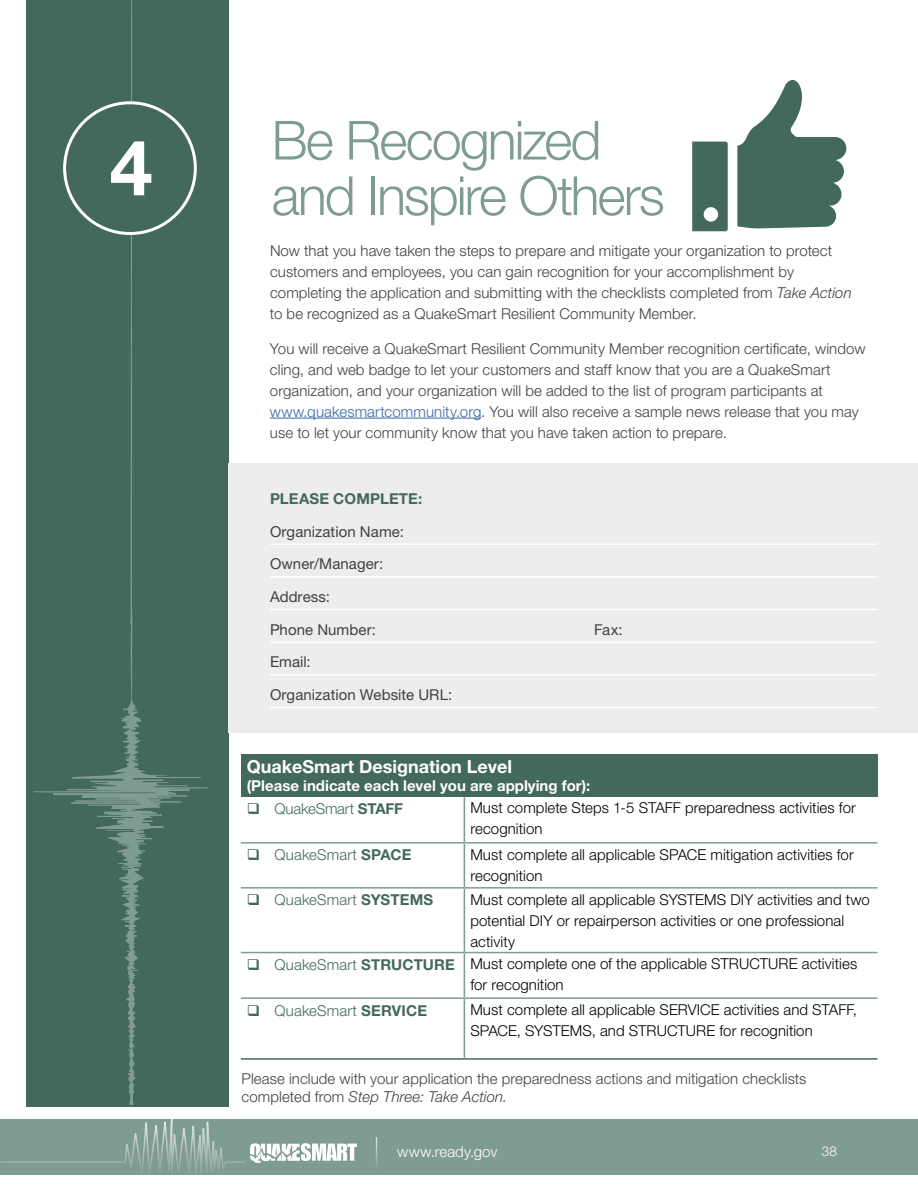
<style>
.page{position:relative;width:918px;height:1188px;background:#fff}
.page>*{position:absolute;margin:0;border:0;box-sizing:border-box;transform-origin:0 0}
.t1{font:700 76.95px "Helvetica Neue LT Std";color:#fff}
.t2{font:300 54px/55.5px "Helvetica Neue LT Std";letter-spacing:-.04em;color:#7f9c91}
.t3{font:700 18px "Helvetica Neue LT Std";color:#fff}
.t4{font:300 15px/21px "Helvetica Neue LT Std";letter-spacing:.005em;color:#414042}
.t5{font:300 15px/21px "Helvetica Neue LT Std";letter-spacing:.005em;color:#000}
.t6{font:15px "Helvetica Neue LT Std";letter-spacing:.005em;color:#414042}
.t7{font:300 15px "Helvetica Neue LT Std";letter-spacing:.01em;color:#43695b}
.t8{font:700 15px "Helvetica Neue LT Std";color:#fff}
.t9{font:300 15px "Helvetica Neue LT Std";letter-spacing:-.01em;color:#43695b}
.t10{font:700 15px "Helvetica Neue LT Std";letter-spacing:.005em;color:#43695b}
.t11{font:300 15px "Helvetica Neue LT Std";letter-spacing:.01em;color:#fff}
.t12{font:300 13.5px "Helvetica Neue LT Std";color:#fff}
.s1{font-style:italic}
.s2{color:#3a68a5}
.s3{font-weight:700}
</style>
<div class="page">
<div style="left:0;top:1119px;width:918px;height:55px;background:#7f9c91"></div>
<hr style="left:376px;top:1137px;width:1px;height:32px;background:#fff">
<hr style="left:270px;top:418px;width:211px;height:1px;background:#3a68a5">
<div style="left:26px;top:0;width:202px;height:1107px;background:#43695b"></div>
<svg style="left:34px;top:0;width:175px;height:831px"></svg>
<svg style="left:0;top:831px;width:357px;height:344px"></svg>
<div style="left:65px;top:103px;width:130px;height:131px;background:#43695b;border-radius:50%"></div>
<div style="left:63px;top:101px;width:134px;height:134px;border:3px solid #fff;border-radius:50%"></div>
<div style="left:228px;top:463px;width:690px;height:270px;background:#ededed"></div>
<hr style="left:270px;top:543px;width:608px;height:2px;background:#fff">
<hr style="left:270px;top:576px;width:608px;height:2px;background:#fff">
<hr style="left:270px;top:609px;width:608px;height:1px;background:#fff">
<hr style="left:270px;top:641px;width:608px;height:2px;background:#fff">
<hr style="left:270px;top:674px;width:608px;height:2px;background:#fff">
<hr style="left:270px;top:707px;width:608px;height:1px;background:#fff">
<div style="left:241px;top:754px;width:637px;height:43px;background:#43695b"></div>
<hr style="left:464px;top:797px;width:1px;height:45px;background:#7f9c91">
<hr style="left:241px;top:842px;width:223px;height:2px;background:#7f9c91">
<hr style="left:464px;top:842px;width:414px;height:2px;background:#7f9c91">
<hr style="left:464px;top:844px;width:1px;height:43px;background:#7f9c91">
<hr style="left:241px;top:887px;width:223px;height:2px;background:#7f9c91">
<hr style="left:464px;top:887px;width:414px;height:2px;background:#7f9c91">
<hr style="left:464px;top:889px;width:1px;height:63px;background:#7f9c91">
<hr style="left:241px;top:952px;width:223px;height:1px;background:#7f9c91">
<hr style="left:464px;top:952px;width:414px;height:1px;background:#7f9c91">
<hr style="left:464px;top:953px;width:1px;height:44px;background:#7f9c91">
<hr style="left:241px;top:997px;width:223px;height:2px;background:#7f9c91">
<hr style="left:464px;top:997px;width:414px;height:2px;background:#7f9c91">
<hr style="left:464px;top:999px;width:1px;height:59px;background:#7f9c91">
<hr style="left:241px;top:1058px;width:223px;height:2px;background:#43695b">
<hr style="left:464px;top:1058px;width:414px;height:2px;background:#43695b">
<svg style="left:737px;top:80px;width:110px;height:148px"></svg>
<svg style="left:692px;top:142px;width:36px;height:89px;background:#4f7265"></svg>
<p class="t1" style="left:110px;top:120px;width:44px">4</p>
<h2 class="t2" style="left:272px;top:111px;width:395px">Be Recognized and Inspire Others</h2>
<p class="t4" style="left:270px;top:240px;width:583px">Now that you have taken the steps to prepare and mitigate your organization to protect customers and employees, you can gain recognition for your accomplishment by completing the application and submitting with the checklists completed from <span class="s1">Take Action </span>to be recognized as a QuakeSmart Resilient Community Member.</p>
<p class="t4" style="left:270px;top:337px;width:597px">You will receive a QuakeSmart Resilient Community Member recognition certificate, window cling, and web badge to let your customers and staff know that you are a QuakeSmart organization, and your organization will be added to the list of program participants at <span class="s2">www.quakesmartcommunity.org</span>. You will also receive a sample news release that you may use to let your community know that you have taken action to prepare.</p>
<p class="t10" style="left:270px;top:489px;width:154px">PLEASE COMPLETE:</p>
<p class="t6" style="left:270px;top:522px;width:135px">Organization Name:</p>
<p class="t6" style="left:270px;top:555px;width:115px">Owner/Manager:</p>
<p class="t6" style="left:270px;top:588px;width:62px">Address:</p>
<p class="t6" style="left:270px;top:620px;width:107px">Phone Number:</p>
<p class="t6" style="left:594px;top:620px;width:30px">Fax:</p>
<p class="t6" style="left:270px;top:653px;width:42px">Email:</p>
<p class="t6" style="left:270px;top:686px;width:184px">Organization Website URL:</p>
<p class="t3" style="left:247px;top:755px;width:267px">QuakeSmart Designation Level</p>
<p class="t8" style="left:247px;top:776px;width:345px">(Please indicate each level you are applying for):</p>
<p class="t9" style="left:247px;top:800px;width:158px">❑ QuakeSmart <span class="s3">STAFF</span></p>
<p class="t5" style="left:470px;top:797px;width:387px">Must complete Steps 1-5 STAFF preparedness activities for recognition</p>
<p class="t7" style="left:247px;top:846px;width:166px">❑ QuakeSmart <span class="s3">SPACE</span></p>
<p class="t5" style="left:470px;top:843px;width:385px">Must complete all applicable SPACE mitigation activities for recognition</p>
<p class="t7" style="left:247px;top:891px;width:188px">❑ QuakeSmart <span class="s3">SYSTEMS</span></p>
<p class="t5" style="left:470px;top:888px;width:401px">Must complete all applicable SYSTEMS DIY activities and two potential DIY or repairperson activities or one professional activity</p>
<p class="t7" style="left:247px;top:956px;width:210px">❑ QuakeSmart <span class="s3">STRUCTURE</span></p>
<p class="t5" style="left:470px;top:953px;width:388px">Must complete one of the applicable STRUCTURE activities for recognition</p>
<p class="t7" style="left:247px;top:1001px;width:182px">❑ QuakeSmart <span class="s3">SERVICE</span></p>
<p class="t5" style="left:470px;top:999px;width:388px">Must complete all applicable SERVICE activities and STAFF,<br>SPACE, SYSTEMS, and STRUCTURE for recognition</p>
<p class="t4" style="left:242px;top:1069px;width:566px;line-height:18px">Please include with your application the preparedness actions and mitigation checklists completed from <span class="s1">Step Three: Take Action.</span></p>
<p class="t11" style="left:397px;top:1142px;width:102px">www.ready.gov</p>
<p class="t12" style="left:822px;top:1143px;width:17px">38</p>
</div>
